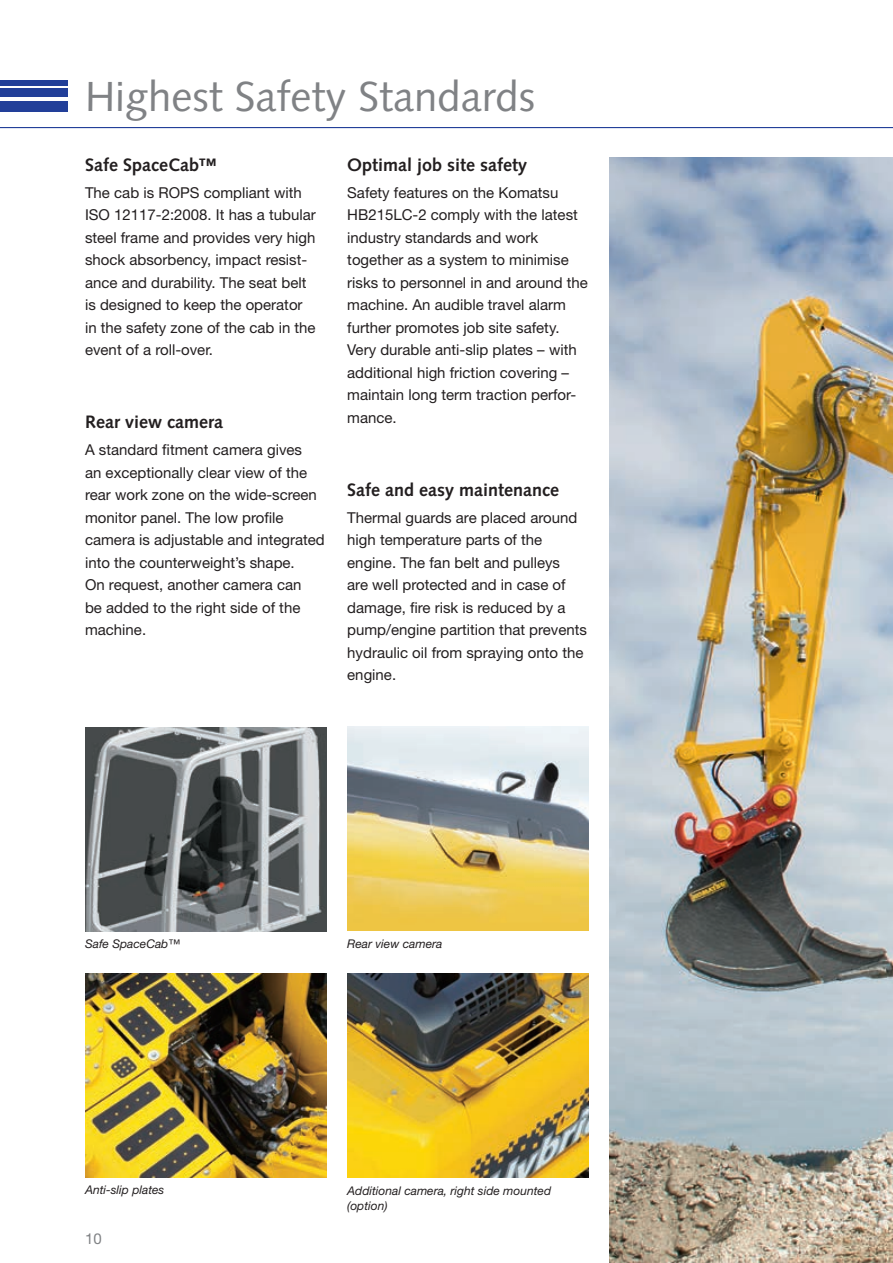
<style>
.page{position:relative;width:893px;height:1263px;background:#fff}
.page>*{position:absolute;margin:0;border:0;box-sizing:border-box;transform-origin:0 0}
.t1{font:42px "Syntax LTCE";color:#808285}
.t2{font:700 18px "Syntax LTCE";color:#231f20}
.t3{font:15px/22.5px "Helvetica Neue LT Pro";color:#231f20}
.t4{font:15px "Helvetica Neue LT Pro";color:#808285}
.t5{font:italic 12px/15px "Helvetica Neue LT Pro";color:#231f20}
</style>
<div class="page">
<img style="left:609px;top:157px;width:284px;height:1106px">
<hr style="left:0;top:127px;width:893px;height:1px;background:#223f99">
<div style="left:0;top:101px;width:68px;height:10px;background:#223f99"></div>
<div style="left:0;top:89px;width:68px;height:8px;background:#223f99"></div>
<div style="left:0;top:80px;width:68px;height:5px;background:#223f99"></div>
<img style="left:85px;top:973px;width:241px;height:204px">
<img style="left:347px;top:727px;width:241px;height:204px">
<img style="left:85px;top:727px;width:241px;height:204px">
<img style="left:347px;top:973px;width:241px;height:204px">
<h1 class="t1" style="left:85px;top:72px;width:451px">Highest Safety Standards</h1>
<p class="t2" style="left:347px;top:154px;width:181px">Optimal job site safety</p>
<p class="t3" style="left:347px;top:181px;width:242px">Safety features on the Komatsu<br>HB215LC-2 comply with the latest industry standards and work together as a system to minimise risks to personnel in and around the machine. An audible travel alarm further promotes job site safety.<br>Very durable anti-slip plates – with additional high friction covering – maintain long term traction perfor&shy;mance.</p>
<p class="t2" style="left:85px;top:154px;width:134px">Safe SpaceCab™</p>
<p class="t3" style="left:85px;top:181px;width:232px">The cab is ROPS compliant with<br>ISO 12117-2:2008. It has a tubular steel frame and provides very high shock absorbency, impact resist&shy;ance and durability. The seat belt is designed to keep the operator in the safety zone of the cab in the event of a roll-over.</p>
<p class="t2" style="left:85px;top:412px;width:139px">Rear view camera</p>
<p class="t3" style="left:85px;top:438px;width:241px">A standard fitment camera gives<br>an exceptionally clear view of the rear work zone on the wide-screen monitor panel. The low profile camera is adjustable and integrated into the counterweight’s shape.<br>On request, another camera can<br>be added to the right side of the machine.</p>
<p class="t2" style="left:347px;top:479px;width:214px">Safe and easy maintenance</p>
<p class="t3" style="left:347px;top:506px;width:241px">Thermal guards are placed around high temperature parts of the engine. The fan belt and pulleys<br>are well protected and in case of damage, fire risk is reduced by a pump/engine partition that prevents hydraulic oil from spraying onto the engine.</p>
<p class="t5" style="left:85px;top:936px;width:97px">Safe SpaceCab™</p>
<p class="t5" style="left:347px;top:936px;width:97px">Rear view camera</p>
<p class="t5" style="left:85px;top:1182px;width:81px">Anti-slip plates</p>
<p class="t4" style="left:85px;top:1229px;width:18px">10</p>
<p class="t5" style="left:347px;top:1182px;width:205px">Additional camera, right side mounted (option)</p>
</div>
